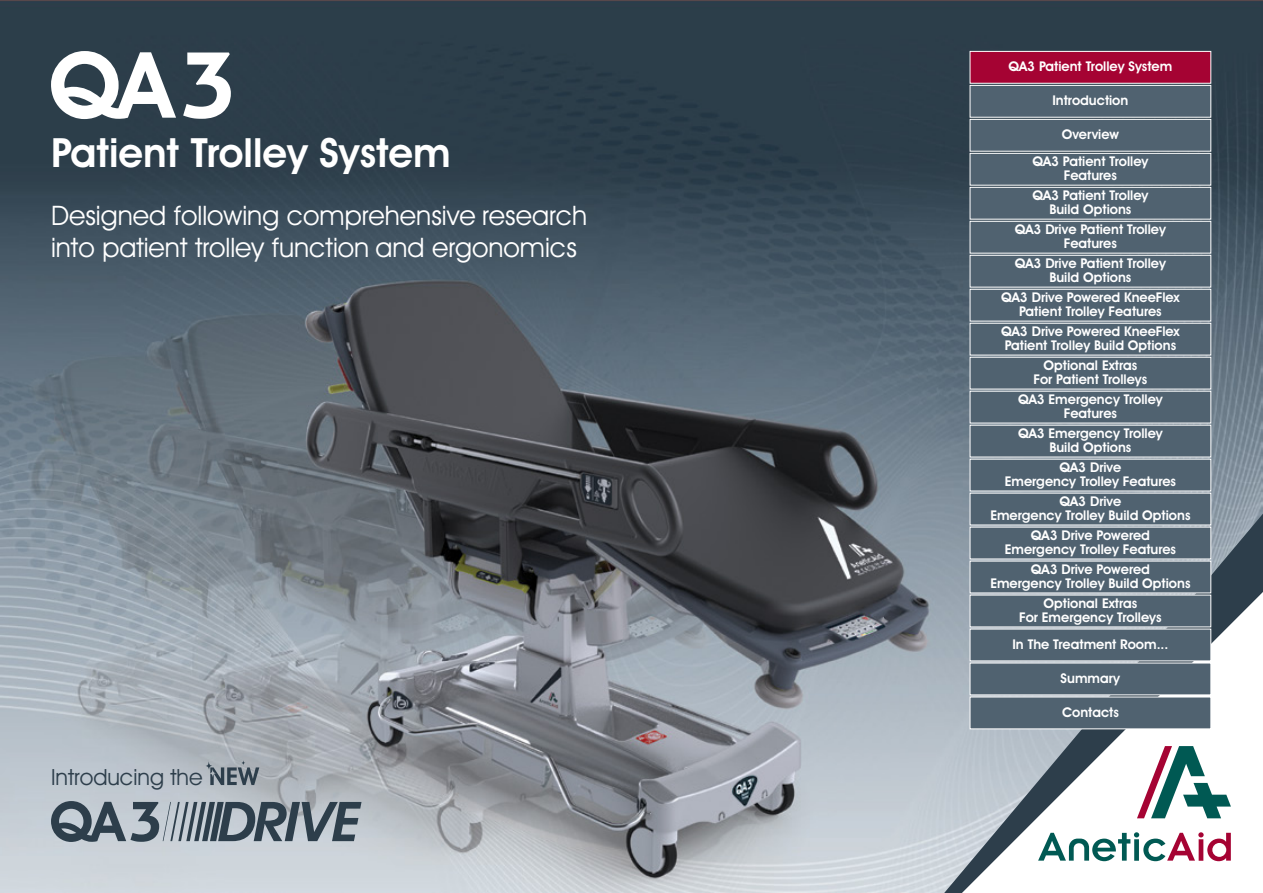
<style>
.page{position:relative;width:1263px;height:893px;background:#fff}
.page>*{position:absolute;margin:0;border:0;box-sizing:border-box;transform-origin:0 0}
.t1{font:600 40.5px "Avant Garde IT Cby BT";color:#fff}
.t2{font:27px/32.4px "Avant Garde IT Cby BT";color:#fff}
.t3{font:22.35px "Avant Garde IT Cby BT";color:#2d3e4b}
.t4{font:600 13.5px/20.5px "Avant Garde IT Cby BT";color:#fff;text-align:center}
</style>
<div class="page">
<img style="left:0;top:0;width:1263px;height:893px">
<svg style="left:944px;top:514px;width:319px;height:379px"></svg>
<svg style="left:1137px;top:746px;width:94px;height:72px"></svg>
<svg style="left:1038px;top:832px;width:193px;height:29px"></svg>
<svg style="left:51px;top:51px;width:180px;height:68px"></svg>
<svg style="left:205px;top:760px;width:8px;height:11px"></svg>
<svg style="left:210px;top:760px;width:49px;height:25px"></svg>
<svg style="left:51px;top:801px;width:310px;height:41px;background:#7b8791"></svg>
<div style="left:970px;top:527px;width:241px;height:32px;background:#506270"></div>
<div style="left:970px;top:561px;width:241px;height:32px;background:#506270"></div>
<div style="left:970px;top:595px;width:241px;height:32px;background:#506270"></div>
<div style="left:970px;top:629px;width:241px;height:32px;background:#506270"></div>
<div style="left:970px;top:663px;width:241px;height:32px;background:#506270"></div>
<div style="left:970px;top:85px;width:241px;height:32px;background:#506270"></div>
<div style="left:970px;top:85px;width:241px;height:33px;border:1px solid #fff"></div>
<div style="left:970px;top:119px;width:241px;height:32px;background:#506270"></div>
<div style="left:970px;top:119px;width:241px;height:33px;border:1px solid #fff"></div>
<div style="left:970px;top:153px;width:241px;height:32px;background:#506270"></div>
<div style="left:970px;top:153px;width:241px;height:33px;border:1px solid #fff"></div>
<div style="left:970px;top:187px;width:241px;height:32px;background:#506270"></div>
<div style="left:970px;top:187px;width:241px;height:33px;border:1px solid #fff"></div>
<div style="left:970px;top:221px;width:241px;height:32px;background:#506270"></div>
<div style="left:970px;top:221px;width:241px;height:33px;border:1px solid #fff"></div>
<div style="left:970px;top:255px;width:241px;height:32px;background:#506270"></div>
<div style="left:970px;top:255px;width:241px;height:32px;border:1px solid #fff"></div>
<div style="left:970px;top:289px;width:241px;height:32px;background:#506270"></div>
<div style="left:970px;top:289px;width:241px;height:32px;border:1px solid #fff"></div>
<div style="left:970px;top:323px;width:241px;height:32px;background:#506270"></div>
<div style="left:970px;top:323px;width:241px;height:32px;border:1px solid #fff"></div>
<div style="left:970px;top:357px;width:241px;height:32px;background:#506270"></div>
<div style="left:970px;top:357px;width:241px;height:32px;border:1px solid #fff"></div>
<div style="left:970px;top:391px;width:241px;height:32px;background:#506270"></div>
<div style="left:970px;top:391px;width:241px;height:32px;border:1px solid #fff"></div>
<div style="left:970px;top:425px;width:241px;height:32px;background:#506270"></div>
<div style="left:970px;top:425px;width:241px;height:32px;border:1px solid #fff"></div>
<div style="left:970px;top:459px;width:241px;height:32px;background:#506270"></div>
<div style="left:970px;top:697px;width:241px;height:32px;background:#506270"></div>
<div style="left:970px;top:493px;width:241px;height:32px;background:#506270"></div>
<div style="left:970px;top:51px;width:241px;height:32px;background:#a50333"></div>
<div style="left:970px;top:51px;width:241px;height:33px;border:1px solid #fff"></div>
<h1 class="t1" style="left:51px;top:128px;width:401px">Patient Trolley System</h1>
<h2 class="t2" style="left:51px;top:199px;width:538px">Designed following comprehensive research into patient trolley function and ergonomics</h2>
<h3 class="t3" style="left:51px;top:763px;width:153px">Introducing the</h3>
<p class="t4" style="left:1008px;top:56px;width:165px">QA3 Patient Trolley System</p>
<p class="t4" style="left:1052px;top:90px;width:77px">Introduction</p>
<p class="t4" style="left:1032px;top:121px;width:118px;line-height:27.3px">Overview<br>QA3 Patient Trolley</p>
<p class="t4" style="left:1032px;top:165px;width:118px">Features<br>QA3 Patient Trolley</p>
<p class="t4" style="left:1015px;top:199px;width:153px">Build Options<br>QA3 Drive Patient Trolley</p>
<p class="t4" style="left:1015px;top:233px;width:153px">Features<br>QA3 Drive Patient Trolley</p>
<p class="t4" style="left:1001px;top:267px;width:180px">Build Options<br>QA3 Drive Powered KneeFlex</p>
<p class="t4" style="left:1001px;top:301px;width:180px">Patient Trolley Features<br>QA3 Drive Powered KneeFlex</p>
<p class="t4" style="left:1005px;top:335px;width:173px">Patient Trolley Build Options<br>Optional Extras</p>
<p class="t4" style="left:1018px;top:369px;width:146px">For Patient Trolleys<br>QA3 Emergency Trolley</p>
<p class="t4" style="left:1018px;top:403px;width:146px">Features<br>QA3 Emergency Trolley</p>
<p class="t4" style="left:1049px;top:437px;width:83px">Build Options<br>QA3 Drive</p>
<p class="t4" style="left:1005px;top:471px;width:173px">Emergency Trolley Features</p>
<p class="t4" style="left:990px;top:495px;width:202px;line-height:13.5px">QA3 Drive<br>Emergency Trolley Build Options</p>
<p class="t4" style="left:1005px;top:529px;width:173px;line-height:13.5px">QA3 Drive Powered<br>Emergency Trolley Features</p>
<p class="t4" style="left:990px;top:563px;width:202px;line-height:13.5px">QA3 Drive Powered<br>Emergency Trolley Build Options</p>
<p class="t4" style="left:1019px;top:597px;width:144px;line-height:13.5px">Optional Extras<br>For Emergency Trolleys</p>
<p class="t4" style="left:1012px;top:634px;width:158px">In The Treatment Room...</p>
<p class="t4" style="left:1061px;top:668px;width:61px">Summary</p>
<p class="t4" style="left:1062px;top:702px;width:58px">Contacts</p>
</div>
